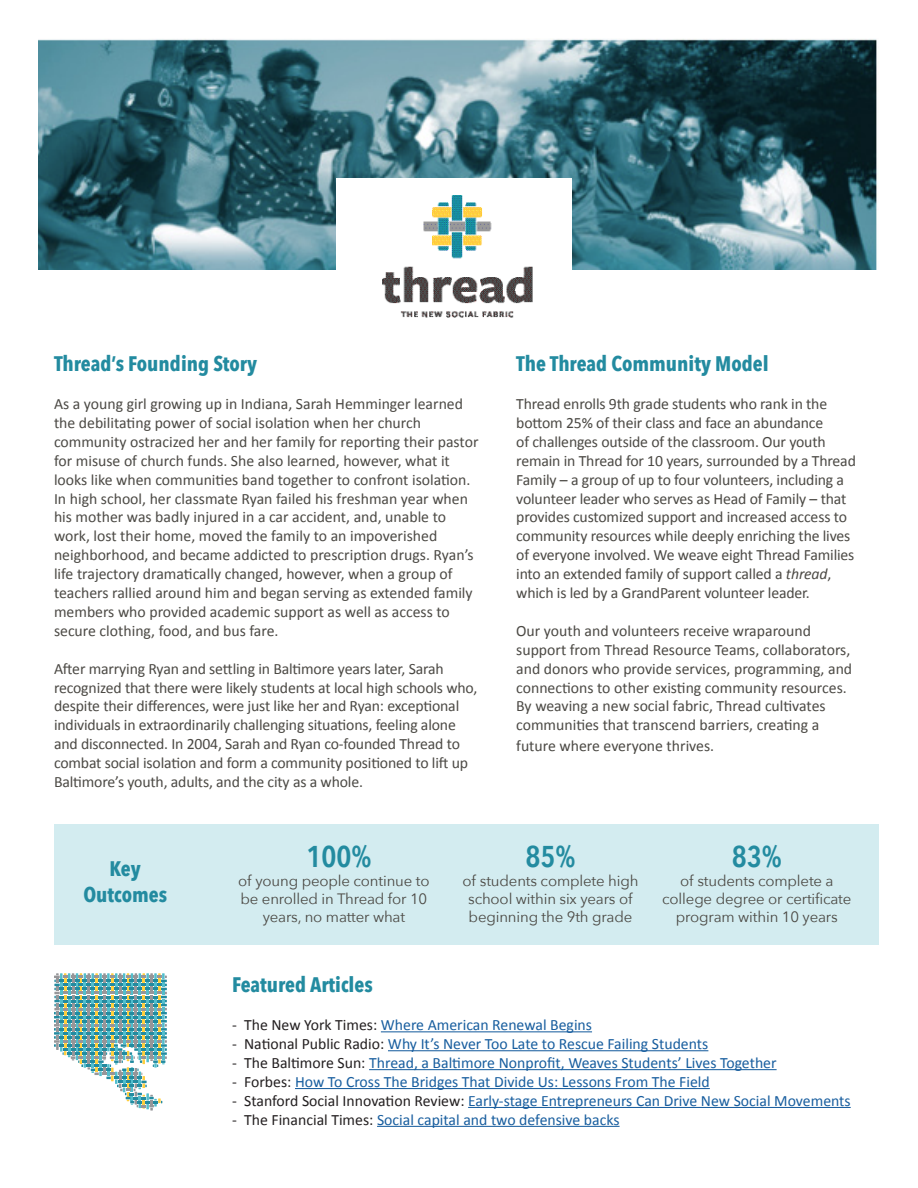
<style>
.page{position:relative;width:918px;height:1188px;background:#fff}
.page>*{position:absolute;margin:0;border:0;box-sizing:border-box;transform-origin:0 0}
.t1{font:600 30px "Avenir Next Condensed";color:#238ba0}
.t2{font:700 21px "Avenir Next Condensed";color:#238ba0}
.t3{font:15.75px/18.9px "Calibri";letter-spacing:-.01em;color:#4b4944}
.t4{font:15.75px "Calibri";color:#175d9e}
.body{font:15px/17.9px "Avenir Next";letter-spacing:-.01em;color:#4b4944;text-align:center}
.s1{font-style:italic}
.s2{color:#231f20}
</style>
<div class="page">
<div style="left:54px;top:824px;width:824px;height:120px;background:#d3ecf0"></div>
<img style="left:39px;top:39px;width:838px;height:231px">
<div style="left:337px;top:179px;width:235px;height:151px;background:#fff"></div>
<img style="left:382px;top:195px;width:151px;height:123px">
<hr style="left:381px;top:1031px;width:211px;height:1px;background:#175d9e">
<hr style="left:388px;top:1050px;width:320px;height:1px;background:#175d9e">
<hr style="left:369px;top:1069px;width:408px;height:1px;background:#175d9e">
<hr style="left:295px;top:1088px;width:415px;height:1px;background:#175d9e">
<hr style="left:468px;top:1107px;width:383px;height:1px;background:#175d9e">
<hr style="left:377px;top:1126px;width:243px;height:1px;background:#175d9e">
<svg style="left:54px;top:973px;width:113px;height:138px"></svg>
<p class="t2" style="left:54px;top:351px;width:205px">Thread’s Founding Story</p>
<p class="t3" style="left:54px;top:394px;width:426px">As a young girl growing up in Indiana, Sarah Hemminger learned the debilitating power of social isolation when her church community ostracized her and her family for reporting their pastor for misuse of church funds. She also learned, however, what it looks like when communities band together to confront isolation.<br>In high school, her classmate Ryan failed his freshman year when his mother was badly injured in a car accident, and, unable to work, lost their home, moved the family to an impoverished neighborhood, and became addicted to prescription drugs. Ryan’s life trajectory dramatically changed, however, when a group of teachers rallied around him and began serving as extended family members who provided academic support as well as access to secure clothing, food, and bus fare.</p>
<p class="t3" style="left:54px;top:659px;width:425px">After marrying Ryan and settling in Baltimore years later, Sarah recognized that there were likely students at local high schools who, despite their differences, were just like her and Ryan: exceptional individuals in extraordinarily challenging situations, feeling alone and disconnected. In 2004, Sarah and Ryan co-founded Thread to combat social isolation and form a community positioned to lift up Baltimore’s youth, adults, and the city as a whole.</p>
<p class="t2" style="left:516px;top:351px;width:254px">The Thread Community Model</p>
<p class="t3" style="left:516px;top:394px;width:341px">Thread enrolls 9th grade students who rank in the bottom 25% of their class and face an abundance<br>of challenges outside of the classroom. Our youth remain in Thread for 10 years, surrounded by a Thread Family – a group of up to four volunteers, including a volunteer leader who serves as Head of Family – that provides customized support and increased access to community resources while deeply enriching the lives of everyone involved. We weave eight Thread Families into an extended family of support called a <span class="s1">thread</span>, which is led by a GrandParent volunteer leader.</p>
<p class="t3" style="left:516px;top:621px;width:337px">Our youth and volunteers receive wraparound support from Thread Resource Teams, collaborators, and donors who provide services, programming, and connections to other existing community resources.<br>By weaving a new social fabric, Thread cultivates communities that transcend barriers, creating a</p>
<p class="t3" style="left:516px;top:737px;width:199px">future where everyone thrives.</p>
<p class="t2" style="left:110px;top:856px;width:33px">Key</p>
<p class="t2" style="left:83px;top:881px;width:85px">Outcomes</p>
<p class="t1" style="left:307px;top:830px;width:66px">100%</p>
<p class="body" style="left:238px;top:871px;width:193px">of young people continue to be enrolled in Thread for 10 years, no matter what</p>
<p class="t1" style="left:526px;top:830px;width:51px">85%</p>
<p class="body" style="left:463px;top:871px;width:177px">of students complete high school within six years of beginning the 9th grade</p>
<p class="t1" style="left:732px;top:830px;width:51px">83%</p>
<p class="body" style="left:680px;top:871px;width:155px">of students complete a</p>
<p class="body" style="left:662px;top:889px;width:191px">college degree or certificate program within 10 years</p>
<p class="t2" style="left:232px;top:972px;width:142px">Featured Articles</p>
<p class="t4" style="left:232px;top:1015px;width:361px"><span class="s2">- The New York Times:</span> Where American Renewal Begins</p>
<p class="t4" style="left:232px;top:1034px;width:478px"><span class="s2">- National Public Radio:</span> Why It’s Never Too Late to Rescue Failing Students</p>
<p class="t4" style="left:232px;top:1053px;width:546px"><span class="s2">- The Baltimore Sun:</span> Thread, a Baltimore Nonprofit, Weaves Students’ Lives Together</p>
<p class="t4" style="left:232px;top:1072px;width:479px"><span class="s2">- Forbes:</span> How To Cross The Bridges That Divide Us: Lessons From The Field</p>
<p class="t4" style="left:232px;top:1090px;width:620px"><span class="s2">- Stanford Social Innovation Review:</span> Early-stage Entrepreneurs Can Drive New Social Movements</p>
<p class="t4" style="left:232px;top:1109px;width:389px"><span class="s2">- The Financial Times:</span> Social capital and two defensive backs</p>
</div>
